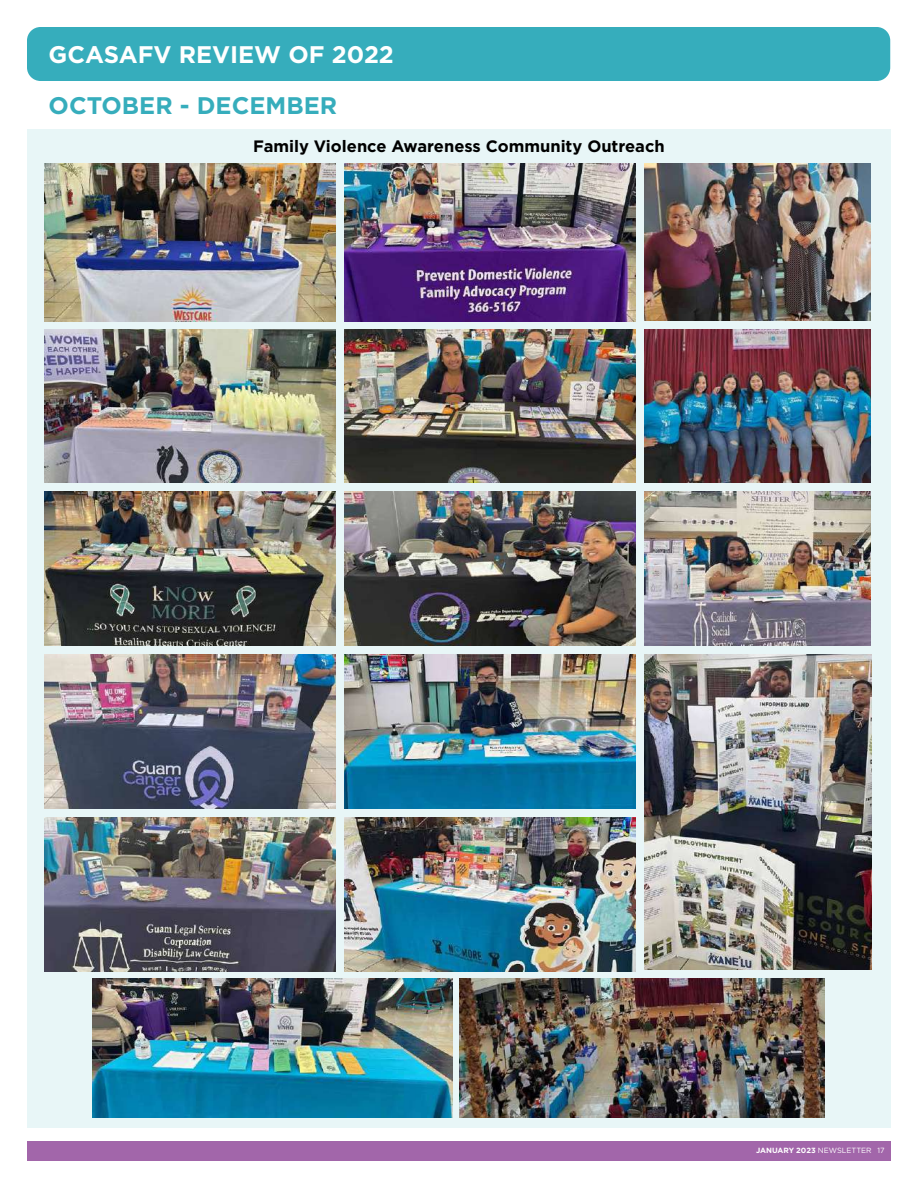
<style>
.page{position:relative;width:918px;height:1188px;background:#fff}
.page>*{position:absolute;margin:0;border:0;box-sizing:border-box;transform-origin:0 0}
.t1{font:700 24px "Gotham";color:#fff}
.t2{font:700 24px "Gotham";color:#36adbc}
.t3{font:700 16.5px "Gotham";color:#000}
.t4{font:7.5px "Gotham";color:#fff}
.s1{font-weight:700}
</style>
<div class="page">
<div style="left:27px;top:1142px;width:864px;height:19px;background:#a266aa"></div>
<div style="left:27px;top:129px;width:863px;height:998px;background:#e8f6f7"></div>
<div style="left:27px;top:27px;width:863px;height:54px;background:#36adbc;border-radius:14px"></div>
<img style="left:645px;top:329px;width:226px;height:153px">
<img style="left:44px;top:654px;width:292px;height:154px">
<img style="left:44px;top:817px;width:292px;height:154px">
<img style="left:44px;top:491px;width:292px;height:154px">
<img style="left:645px;top:491px;width:226px;height:154px">
<img style="left:344px;top:491px;width:292px;height:154px">
<img style="left:645px;top:654px;width:226px;height:316px">
<img style="left:645px;top:163px;width:226px;height:157px">
<img style="left:44px;top:163px;width:292px;height:158px">
<img style="left:44px;top:329px;width:292px;height:153px">
<img style="left:344px;top:163px;width:292px;height:158px">
<img style="left:344px;top:329px;width:292px;height:153px">
<img style="left:459px;top:978px;width:365px;height:139px">
<img style="left:92px;top:978px;width:360px;height:139px">
<img style="left:344px;top:817px;width:292px;height:154px">
<img style="left:344px;top:654px;width:292px;height:154px">
<h1 class="t1" style="left:49px;top:39px;width:347px">GCASAFV REVIEW OF 2022</h1>
<h1 class="t2" style="left:49px;top:89px;width:290px">OCTOBER - DECEMBER</h1>
<p class="t3" style="left:253px;top:136px;width:413px">Family Violence Awareness Community Outreach</p>
<p class="t4" style="left:756px;top:1146px;width:130px"><span class="s1">JANUARY 2023</span> NEWSLETTER 17</p>
</div>
